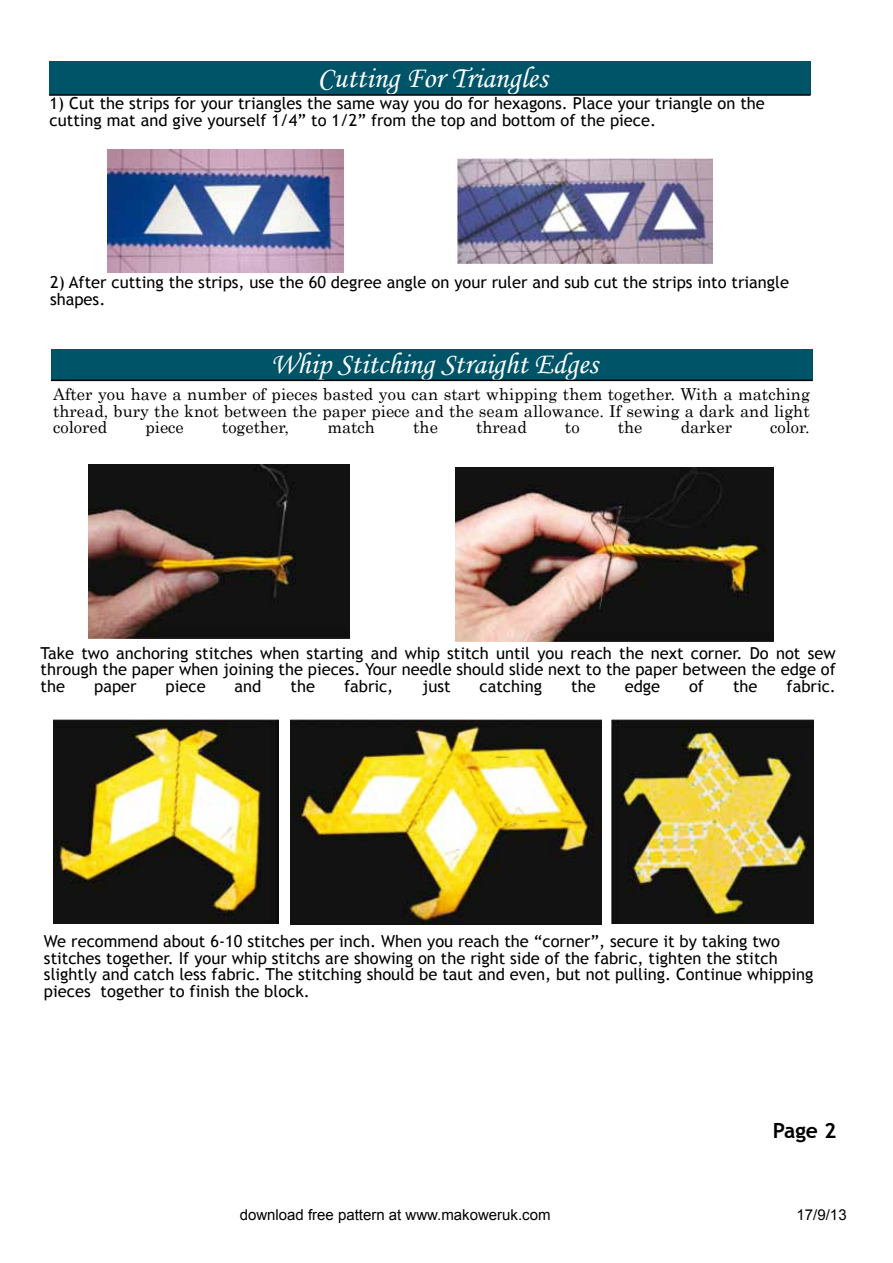
<style>
.page{position:relative;width:893px;height:1263px;background:#fff}
.page>*{position:absolute;margin:0;border:0;box-sizing:border-box;transform-origin:0 0}
.t1{font:30px "Monotype Corsiva";color:#fff}
.t2{font:700 21px "Trebuchet MS";color:#000}
.t3{font:16.5px/16.5px "Trebuchet MS";color:#000}
.t4{font:16.5px/16.5px "Century";color:#000;text-align:justify}
.t5{font:15px "Arial";color:#000}
</style>
<div class="page">
<div style="left:49px;top:61px;width:762px;height:34px;background:#005468"></div>
<hr style="left:49px;top:94px;width:762px;height:2px;background:#000">
<img style="left:108px;top:150px;width:235px;height:123px">
<img style="left:458px;top:159px;width:255px;height:105px">
<img style="left:611px;top:719px;width:202px;height:204px">
<img style="left:455px;top:468px;width:319px;height:173px">
<img style="left:89px;top:465px;width:260px;height:173px">
<img style="left:54px;top:719px;width:224px;height:204px">
<img style="left:291px;top:720px;width:311px;height:204px">
<div style="left:51px;top:349px;width:761px;height:31px;background:#005468"></div>
<hr style="left:51px;top:380px;width:761px;height:1px;background:#000">
<h1 class="t1" style="left:318px;top:59px;width:231px">Cutting For Triangles</h1>
<p class="t3" style="left:50px;top:95px;width:717px">1) Cut the strips for your triangles the same way you do for hexagons. Place your triangle on the cutting mat and give yourself 1/4” to 1/2” from the top and bottom of the piece.</p>
<p class="t3" style="left:50px;top:274px;width:740px">2) After cutting the strips, use the 60 degree angle on your ruler and sub cut the strips into triangle shapes.</p>
<h1 class="t1" style="left:271px;top:345px;width:329px">Whip Stitching Straight Edges</h1>
<p class="t4" style="left:53px;top:384px;width:758px">After you have a number of pieces basted you can start whipping them together. With a matching thread, bury the knot between the paper piece and the seam allowance. If sewing a dark and light colored</p>
<p class="t4" style="left:145px;top:417px;width:40px">piece</p>
<p class="t4" style="left:222px;top:417px;width:69px">together,</p>
<p class="t4" style="left:327px;top:417px;width:49px">match</p>
<p class="t4" style="left:413px;top:417px;width:26px">the</p>
<p class="t4" style="left:476px;top:417px;width:52px">thread</p>
<p class="t4" style="left:565px;top:417px;width:16px">to</p>
<p class="t4" style="left:618px;top:417px;width:26px">the</p>
<p class="t4" style="left:681px;top:417px;width:53px">darker</p>
<p class="t4" style="left:770px;top:417px;width:41px">color.</p>
<p class="t3" style="left:41px;top:645px;width:797px;text-align:justify">Take two anchoring stitches when starting and whip stitch until you reach the next corner. Do not sew through the paper when joining the pieces. Your needle should slide next to the paper between the edge of the</p>
<p class="t3" style="left:94px;top:678px;width:44px">paper</p>
<p class="t3" style="left:166px;top:678px;width:42px">piece</p>
<p class="t3" style="left:235px;top:678px;width:28px">and</p>
<p class="t3" style="left:290px;top:678px;width:26px">the</p>
<p class="t3" style="left:344px;top:678px;width:51px">fabric,</p>
<p class="t3" style="left:422px;top:678px;width:30px">just</p>
<p class="t3" style="left:480px;top:678px;width:64px">catching</p>
<p class="t3" style="left:571px;top:678px;width:26px">the</p>
<p class="t3" style="left:625px;top:678px;width:37px">edge</p>
<p class="t3" style="left:689px;top:678px;width:16px">of</p>
<p class="t3" style="left:733px;top:678px;width:26px">the</p>
<p class="t3" style="left:787px;top:678px;width:51px">fabric.</p>
<p class="t3" style="left:44px;top:933px;width:771px">We recommend about 6-10 stitches per inch. When you reach the “corner”, secure it by taking two stitches together. If your whip stitchs are showing on the right side of the fabric, tighten the stitch slightly and catch less fabric. The stitching should be taut and even, but not pulling. Continue whipping pieces together to finish the block.</p>
<p class="t2" style="left:773px;top:1117px;width:65px">Page 2</p>
<p class="t5" style="left:240px;top:1205px;width:312px">download free pattern at www.makoweruk.com</p>
<p class="t5" style="left:797px;top:1205px;width:52px">17/9/13</p>
</div>
